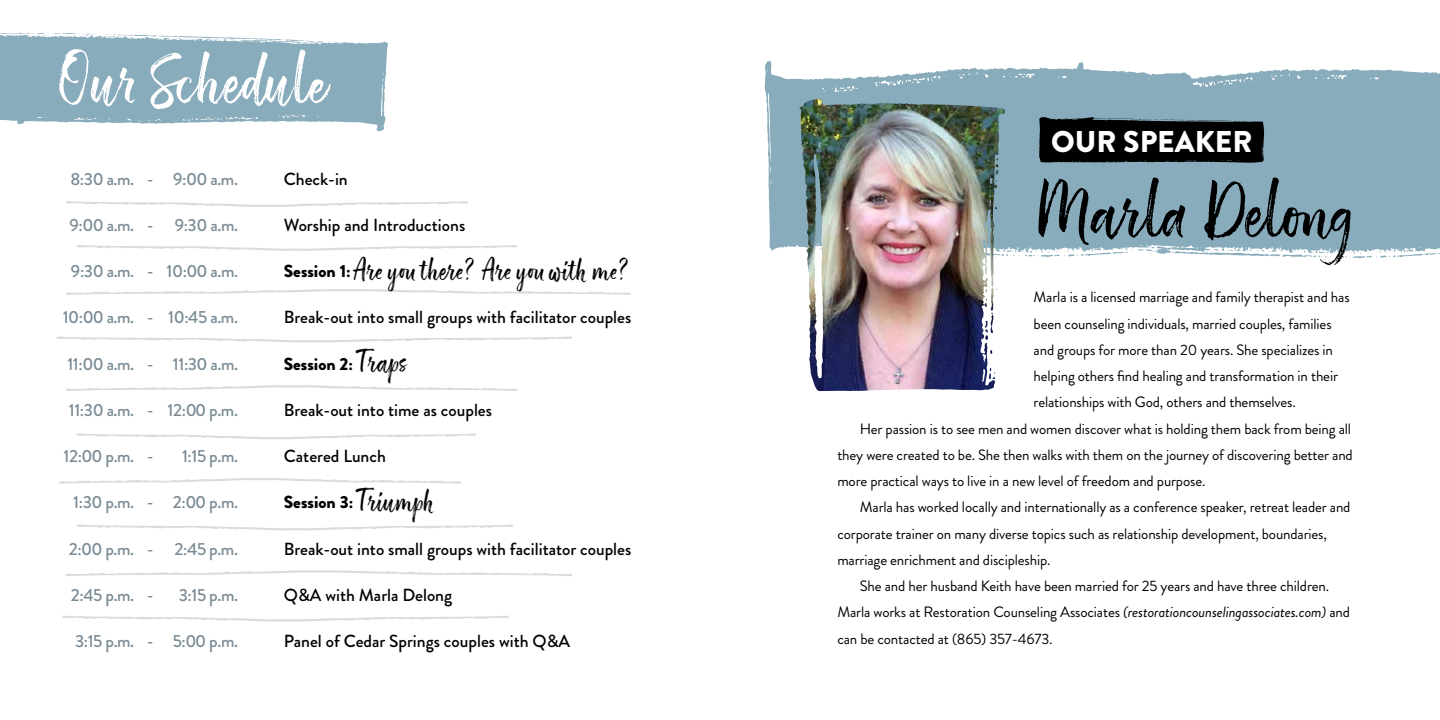
<style>
.page{position:relative;width:1440px;height:720px;background:#fff}
.page>*{position:absolute;margin:0;border:0;box-sizing:border-box;transform-origin:0 0}
.t1{font:69.25px "ATS Script";letter-spacing:.065em;color:#000}
.t2{font:62.5px "ATS Script";color:#fff}
.t3{font:900 30px "Brandon Grotesque";color:#fff}
.t4{font:27.5px "ATS Script";letter-spacing:.05em;color:#000}
.t5{font:500 17.5px "Brandon Grotesque";color:#000}
.t6{font:500 17.5px "Brandon Grotesque";letter-spacing:-.025em;color:#7a8b95}
.t7{font:900 17.5px "Brandon Grotesque";color:#000}
.t8{font:15px "Brandon Grotesque";letter-spacing:-.01em;color:#000}
.s1{font-family:"Brandon Grotesque";font-weight:900;font-size:17.5px}
.s2{font-family:"ATS Script";font-weight:400;font-size:27.5px}
.s3{font-style:italic}
</style>
<div class="page">
<svg style="left:0;top:32px;width:388px;height:99px"></svg>
<svg style="left:765px;top:60px;width:312px;height:197px;fill:#88acbc"></svg>
<svg style="left:1077px;top:62px;width:363px;height:196px;background:#94b4c2"></svg>
<svg style="left:1039px;top:116px;width:225px;height:47px;background:#0f1315"></svg>
<img style="left:800px;top:100px;width:196px;height:291px">
<svg style="left:66px;top:385px;width:452px;height:6px"></svg>
<svg style="left:77px;top:433px;width:399px;height:7px"></svg>
<svg style="left:59px;top:478px;width:402px;height:6px"></svg>
<svg style="left:77px;top:525px;width:436px;height:6px"></svg>
<svg style="left:66px;top:570px;width:506px;height:6px"></svg>
<svg style="left:62px;top:616px;width:447px;height:6px"></svg>
<svg style="left:56px;top:337px;width:516px;height:6px"></svg>
<svg style="left:66px;top:289px;width:565px;height:6px"></svg>
<svg style="left:76px;top:245px;width:442px;height:6px"></svg>
<svg style="left:66px;top:201px;width:402px;height:6px"></svg>
<h2 class="t2" style="left:59px;top:45px;width:267px">Our Schedule</h2>
<p class="t6" style="left:70px;top:167px;width:169px">8:30 a.m. - 9:00 a.m.</p>
<p class="t5" style="left:284px;top:167px;width:65px">Check-in</p>
<p class="t6" style="left:70px;top:213px;width:170px">9:00 a.m. - 9:30 a.m.</p>
<p class="t5" style="left:284px;top:213px;width:183px">Worship and Introductions</p>
<p class="t6" style="left:71px;top:259px;width:169px">9:30 a.m. - 10:00 a.m.</p>
<h3 class="t4" style="left:284px;top:254px;width:345px"><span class="s1">Session 1:</span>Are you there? Are you with me?</h3>
<p class="t6" style="left:63px;top:305px;width:177px">10:00 a.m. - 10:45 a.m.</p>
<p class="t5" style="left:284px;top:305px;width:349px">Break-out into small groups with facilitator couples</p>
<p class="t6" style="left:67px;top:352px;width:172px">11:00 a.m. - 11:30 a.m.</p>
<p class="t7" style="left:284px;top:351px;width:126px">Session 2:<span class="s2">Traps</span></p>
<p class="t6" style="left:69px;top:398px;width:171px">11:30 a.m. - 12:00 p.m.</p>
<p class="t5" style="left:284px;top:398px;width:210px">Break-out into time as couples</p>
<p class="t6" style="left:64px;top:444px;width:92px">12:00 p.m. -</p>
<p class="t6" style="left:182px;top:444px;width:58px">1:15 p.m.</p>
<p class="t5" style="left:284px;top:444px;width:104px">Catered Lunch</p>
<p class="t6" style="left:73px;top:490px;width:166px">1:30 p.m. - 2:00 p.m.</p>
<p class="t7" style="left:284px;top:490px;width:152px">Session 3:<span class="s2">Triumph</span></p>
<p class="t6" style="left:69px;top:537px;width:171px">2:00 p.m. - 2:45 p.m.</p>
<p class="t5" style="left:284px;top:537px;width:349px">Break-out into small groups with facilitator couples</p>
<p class="t6" style="left:71px;top:583px;width:84px">2:45 p.m. -</p>
<p class="t6" style="left:179px;top:583px;width:61px">3:15 p.m.</p>
<p class="t5" style="left:284px;top:583px;width:170px">Q&amp;A with Marla Delong</p>
<p class="t6" style="left:75px;top:629px;width:165px">3:15 p.m. - 5:00 p.m.</p>
<p class="t5" style="left:284px;top:629px;width:288px">Panel of Cedar Springs couples with Q&amp;A</p>
<h3 class="t3" style="left:1051px;top:121px;width:203px">OUR SPEAKER</h3>
<h1 class="t1" style="left:1039px;top:173px;width:318px">Marla Delong</h1>
<p class="t8" style="left:1034px;top:287px;width:318px">Marla is a licensed marriage and family therapist and has</p>
<p class="t8" style="left:1034px;top:313px;width:300px">been counseling individuals, married couples, families</p>
<p class="t8" style="left:1034px;top:339px;width:301px">and groups for more than 20 years. She specializes in</p>
<p class="t8" style="left:1034px;top:366px;width:306px">helping others find healing and transformation in their</p>
<p class="t8" style="left:1034px;top:392px;width:264px">relationships with God, others and themselves.</p>
<p class="t8" style="left:860px;top:418px;width:493px">Her passion is to see men and women discover what is holding them back from being all</p>
<p class="t8" style="left:837px;top:444px;width:517px">they were created to be. She then walks with them on the journey of discovering better and</p>
<p class="t8" style="left:837px;top:471px;width:370px">more practical ways to live in a new level of freedom and purpose.</p>
<p class="t8" style="left:860px;top:497px;width:492px">Marla has worked locally and internationally as a conference speaker, retreat leader and</p>
<p class="t8" style="left:837px;top:523px;width:491px">corporate trainer on many diverse topics such as relationship development, boundaries,</p>
<p class="t8" style="left:837px;top:549px;width:215px">marriage enrichment and discipleship.</p>
<p class="t8" style="left:860px;top:576px;width:471px">She and her husband Keith have been married for 25 years and have three children.</p>
<p class="t8" style="left:837px;top:602px;width:514px">Marla works at Restoration Counseling Associates <span class="s3">(restorationcounselingassociates.com)</span> and</p>
<p class="t8" style="left:837px;top:628px;width:217px">can be contacted at (865) 357-4673.</p>
</div>
